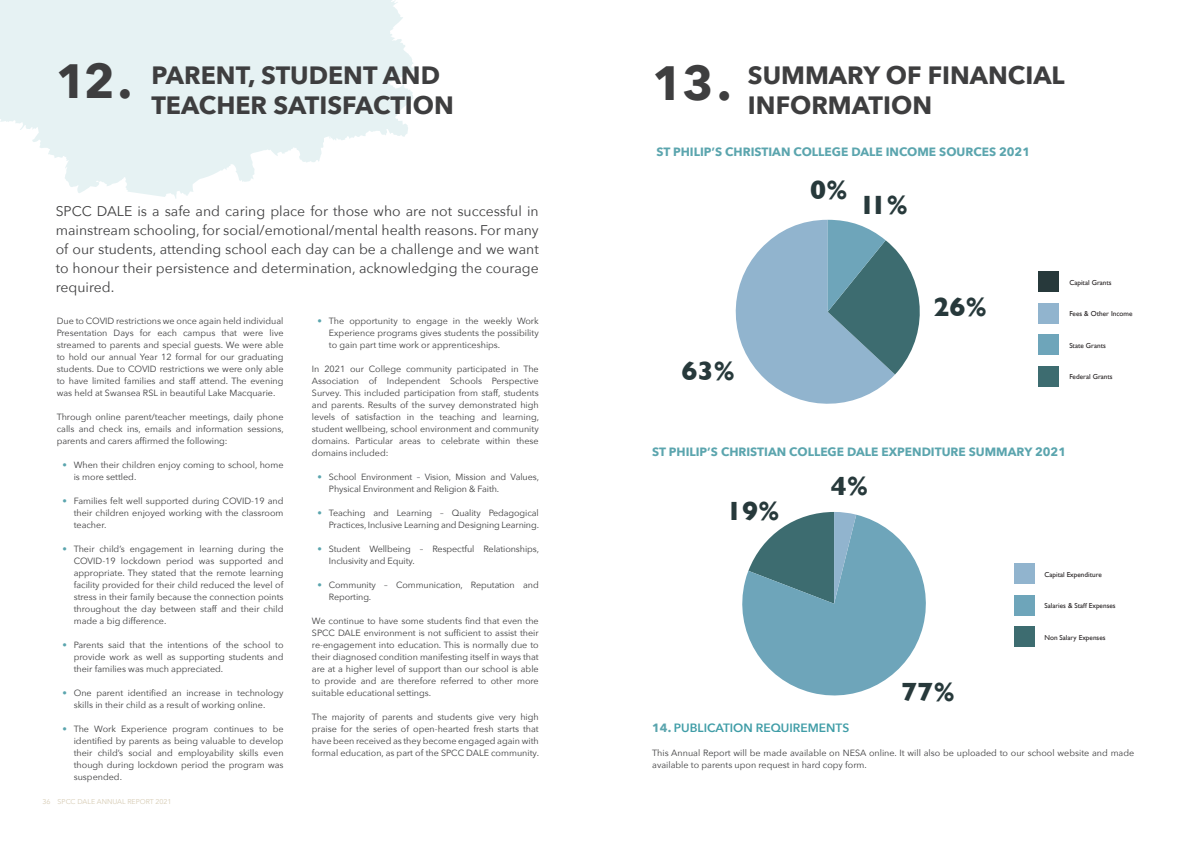
<style>
.page{position:relative;width:1191px;height:842px;background:#fff}
.page>*{position:absolute;margin:0;border:0;box-sizing:border-box;transform-origin:0 0}
.t1{font:700 48px "Avenir Next";color:#3e3e3f}
.t2{font:700 27px "Gill Sans";color:#27393b}
.t3{font:700 26.9px "Gill Sans";color:#27393b}
.t4{font:700 25px/30px "Avenir Next";color:#3e3e3f}
.t5{font:14px/19px "Avenir Next";color:#3e3e3f;text-align:justify}
.t6{font:700 12px "Avenir Next";color:#5ba5ae}
.t7{font:600 12px "Avenir Next";color:#409da7}
.t8{font:9px/12px "Avenir Next";color:#3e3e3f;text-align:justify}
.t9{font:7.2px "Gill Sans";color:#231f20}
.t10{font:7px "Avenir Next";color:#d6cbb3}
.s1{font-weight:600;color:#5ba5ae}
.s2{font-weight:700;color:#5ba5ae}
</style>
<div class="page">
<svg style="left:0;top:0;width:418px;height:199px;fill:#e6f2f3"></svg>
<svg style="left:735px;top:220px;width:185px;height:184px"></svg>
<div style="left:1038px;top:272px;width:21px;height:20px;background:#27393b"></div>
<div style="left:1038px;top:303px;width:21px;height:20px;background:#91b4ce"></div>
<div style="left:1038px;top:335px;width:21px;height:20px;background:#6ea5ba"></div>
<div style="left:1038px;top:366px;width:21px;height:21px;background:#3d6c70"></div>
<svg style="left:742px;top:512px;width:184px;height:184px"></svg>
<div style="left:1014px;top:564px;width:20px;height:20px;background:#91b4ce"></div>
<div style="left:1014px;top:595px;width:20px;height:20px;background:#6ea5ba"></div>
<div style="left:1014px;top:626px;width:20px;height:21px;background:#3d6c70"></div>
<h1 class="t1" style="left:56px;top:40px;width:78px">12.</h1>
<h3 class="t4" style="left:151px;top:60px;width:304px">PARENT, STUDENT AND<br>TEACHER SATISFACTION</h3>
<p class="t5" style="left:56px;top:201px;width:484px">SPCC DALE is a safe and caring place for those who are not successful in mainstream schooling, for social/emotional/mental health reasons. For many of our students, attending school each day can be a challenge and we want to honour their persistence and determination, acknowledging the courage required.</p>
<p class="t8" style="left:57px;top:314px;width:228px">Due to COVID restrictions we once again held individual Presentation Days for each campus that were live streamed to parents and special guests. We were able to hold our annual Year 12 formal for our graduating students. Due to COVID restrictions we were only able to have limited families and staff attend. The evening was held at Swansea RSL in beautiful Lake Macquarie.</p>
<p class="t8" style="left:57px;top:410px;width:229px">Through online parent/teacher meetings, daily phone calls and check ins, emails and information sessions, parents and carers affirmed the following:</p>
<p class="t8" style="left:74px;top:458px;width:211px;text-indent:-11px"><span class="s1">•</span> When their children enjoy coming to school, home is more settled.</p>
<p class="t8" style="left:74px;top:494px;width:211px;text-indent:-11px"><span class="s1">•</span> Families felt well supported during COVID-19 and their children enjoyed working with the classroom teacher.</p>
<p class="t8" style="left:74px;top:542px;width:211px;text-indent:-11px"><span class="s1">•</span> Their child’s engagement in learning during the COVID-19 lockdown period was supported and appropriate. They stated that the remote learning facility provided for their child reduced the level of stress in their family because the connection points throughout the day between staff and their child made a big difference.</p>
<p class="t8" style="left:74px;top:638px;width:211px;text-indent:-11px"><span class="s1">•</span> Parents said that the intentions of the school to provide work as well as supporting students and their families was much appreciated.</p>
<p class="t8" style="left:74px;top:686px;width:211px;text-indent:-11px"><span class="s1">•</span> One parent identified an increase in technology skills in their child as a result of working online.</p>
<p class="t8" style="left:74px;top:722px;width:211px;text-indent:-11px"><span class="s1">•</span> The Work Experience program continues to be identified by parents as being valuable to develop their child’s social and employability skills even though during lockdown period the program was suspended.</p>
<p class="t10" style="left:43px;top:796px;width:131px">36 SPCC DALE ANNUAL REPORT 2021</p>
<p class="t8" style="left:329px;top:314px;width:211px;text-indent:-11px"><span class="s1">•</span> The opportunity to engage in the weekly Work Experience programs gives students the possibility to gain part time work or apprenticeships.</p>
<p class="t8" style="left:312px;top:362px;width:229px">In 2021 our College community participated in The Association of Independent Schools Perspective Survey. This included participation from staff, students and parents. Results of the survey demonstrated high levels of satisfaction in the teaching and learning, student wellbeing, school environment and community domains. Particular areas to celebrate within these domains included:</p>
<p class="t8" style="left:329px;top:470px;width:212px;text-indent:-11px"><span class="s1">•</span> School Environment – Vision, Mission and Values,<br>Physical Environment and Religion &amp; Faith.</p>
<p class="t8" style="left:317px;top:506px;width:223px;text-align:right"><span class="s1">•</span> Teaching and Learning – Quality Pedagogical<br>Practices, Inclusive Learning and Designing Learning.</p>
<p class="t8" style="left:329px;top:542px;width:212px;text-indent:-11px"><span class="s1">•</span> Student Wellbeing – Respectful Relationships,<br>Inclusivity and Equity.</p>
<p class="t8" style="left:329px;top:578px;width:211px;text-indent:-11px"><span class="s1">•</span> Community – Communication, Reputation and<br>Reporting.</p>
<p class="t8" style="left:312px;top:614px;width:228px">We continue to have some students find that even the SPCC DALE environment is not sufficient to assist their re-engagement into education. This is normally due to their diagnosed condition manifesting itself in ways that are at a higher level of support than our school is able to provide and are therefore referred to other more suitable educational settings.</p>
<p class="t8" style="left:312px;top:710px;width:229px">The majority of parents and students give very high praise for the series of open-hearted fresh starts that have been received as they become engaged again with formal education, as part of the SPCC DALE community.</p>
<h3 class="t4" style="left:652px;top:90px;width:281px"><sup>13.</sup> INFORMATION</h3>
<h3 class="t4" style="left:748px;top:60px;width:318px">SUMMARY OF FINANCIAL</h3>
<h3 class="t6" style="left:656px;top:141px;width:375px">ST PHILIP’S CHRISTIAN COLLEGE DALE INCOME SOURCES 2021</h3>
<h2 class="t2" style="left:681px;top:350px;width:55px">63%</h2>
<h2 class="t2" style="left:810px;top:168px;width:39px">0%</h2>
<h2 class="t2" style="left:859px;top:183px;width:50px">11%</h2>
<h2 class="t2" style="left:933px;top:285px;width:55px">26%</h2>
<p class="t9" style="left:1069px;top:278px;width:44px">Capital Grants</p>
<p class="t9" style="left:1069px;top:309px;width:65px">Fees &amp; Other Income</p>
<p class="t9" style="left:1069px;top:341px;width:38px">State Grants</p>
<p class="t9" style="left:1069px;top:372px;width:45px">Federal Grants</p>
<h3 class="t6" style="left:652px;top:441px;width:415px">ST PHILIP’S CHRISTIAN COLLEGE DALE EXPENDITURE SUMMARY 2021</h3>
<h3 class="t3" style="left:726px;top:489px;width:55px">19%</h3>
<h3 class="t3" style="left:831px;top:464px;width:39px">4%</h3>
<h3 class="t3" style="left:901px;top:670px;width:55px">77%</h3>
<p class="t9" style="left:1044px;top:570px;width:59px">Capital Expenditure</p>
<p class="t9" style="left:1044px;top:601px;width:73px">Salaries &amp; Staff Expenses</p>
<p class="t9" style="left:1044px;top:633px;width:63px">Non Salary Expenses</p>
<h3 class="t7" style="left:652px;top:718px;width:198px"><span class="s2">14.</span> PUBLICATION REQUIREMENTS</h3>
<p class="t8" style="left:652px;top:746px;width:483px">This Annual Report will be made available on NESA online. It will also be uploaded to our school website and made available to parents upon request in hard copy form.</p>
</div>
